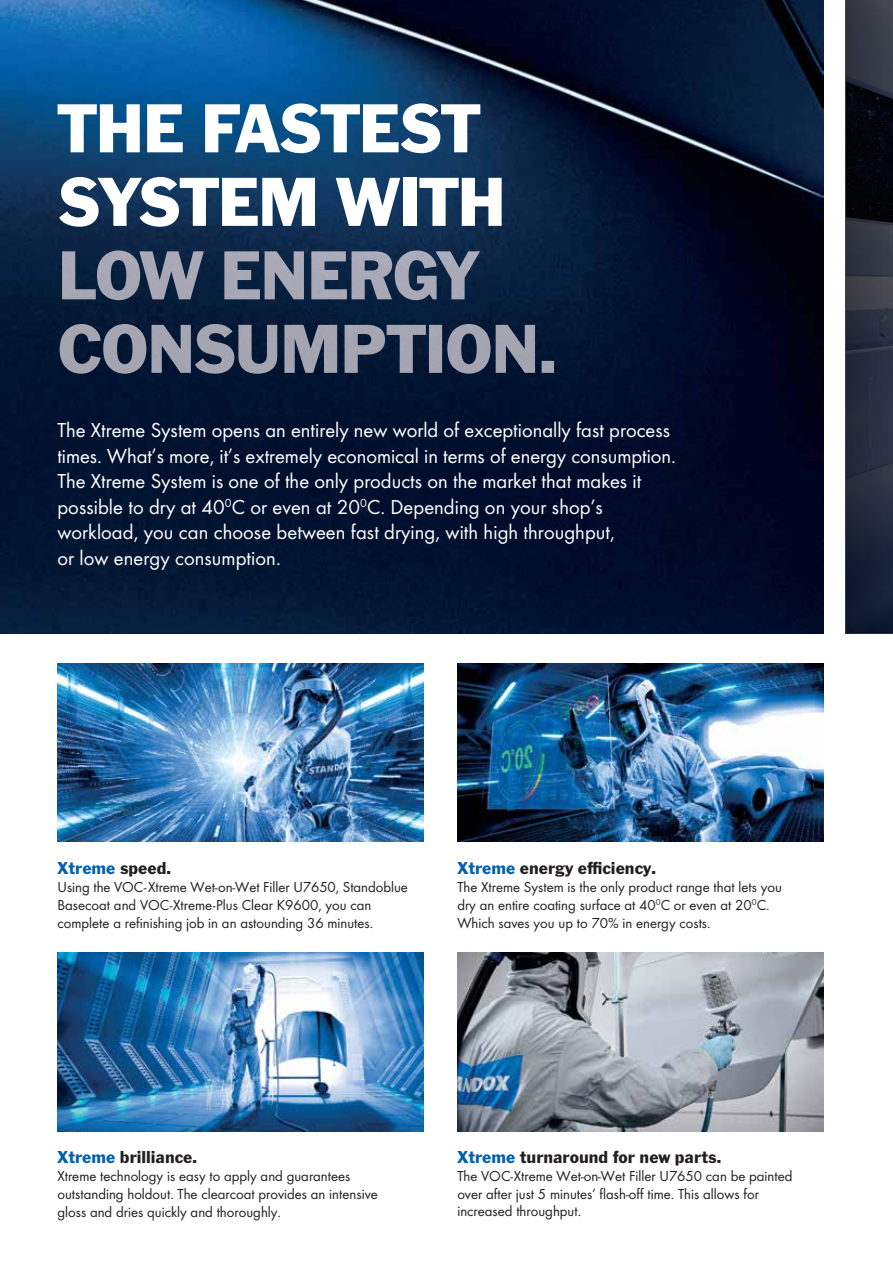
<style>
.page{position:relative;width:893px;height:1263px;background:#fff}
.page>*{position:absolute;margin:0;border:0;box-sizing:border-box;transform-origin:0 0}
.t1{font:72px/73.5px "Standox Franklin Gothic";letter-spacing:-.02em;color:#fff}
.t2{font:21px/25.5px "Standox Futura";color:#fff}
.t3{font:18px "Standox Franklin Gothic";color:#231f20}
.t4{font:18px "Standox Franklin Gothic";color:#0061af}
.t5{font:15px/18.1px "Standox Futura";color:#231f20}
.s1{color:#231f20}
.s2{color:#0061af}
</style>
<div class="page">
<svg style="left:845px;top:0;width:47px;height:633px"></svg>
<img style="left:0;top:0;width:823px;height:633px">
<img style="left:457px;top:952px;width:366px;height:179px">
<img style="left:57px;top:663px;width:366px;height:179px">
<img style="left:57px;top:952px;width:366px;height:179px">
<img style="left:457px;top:663px;width:366px;height:179px">
<img style="left:62px;top:250px;width:418px;height:50px">
<img style="left:64px;top:324px;width:426px;height:50px">
<h1 class="t1" style="left:57px;top:93px;width:450px">THE FASTEST<br>SYSTEM WITH</h1>
<p class="t2" style="left:57px;top:416px;width:620px">The Xtreme System opens an entirely new world of exceptionally fast process times. What’s more, it’s extremely economical in terms of energy consumption.<br>The Xtreme System is one of the only products on the market that makes it possible to dry at 40<sup>0</sup>C or even at 20<sup>0</sup>C. Depending on your shop’s workload, you can choose between fast drying, with high throughput,<br>or low energy consumption.</p>
<p class="t4" style="left:58px;top:857px;width:115px">Xtreme <span class="s1">speed.</span></p>
<p class="t5" style="left:58px;top:877px;width:352px">Using the VOC-Xtreme Wet-on-Wet Filler U7650, Standoblue<br>Basecoat and VOC-Xtreme-Plus Clear K9600, you can complete a refinishing job in an astounding 36 minutes.</p>
<p class="t3" style="left:457px;top:857px;width:200px"><span class="s2">Xtreme</span> energy efficiency.</p>
<p class="t5" style="left:457px;top:877px;width:326px">The Xtreme System is the only product range that lets you dry an entire coating surface at 40<sup>0</sup>C or even at 20<sup>0</sup>C.<br>Which saves you up to 70% in energy costs.</p>
<p class="t3" style="left:57px;top:1146px;width:141px"><span class="s2">Xtreme</span> brilliance.</p>
<p class="t5" style="left:57px;top:1166px;width:322px">Xtreme technology is easy to apply and guarantees outstanding holdout. The clearcoat provides an intensive gloss and dries quickly and thoroughly.</p>
<p class="t3" style="left:457px;top:1146px;width:265px"><span class="s2">Xtreme</span> turnaround for new parts.</p>
<p class="t5" style="left:457px;top:1166px;width:336px;line-height:17.7px">The VOC-Xtreme Wet-on-Wet Filler U7650 can be painted over after just 5 minutes’ flash-off time. This allows for increased throughput.</p>
</div>
